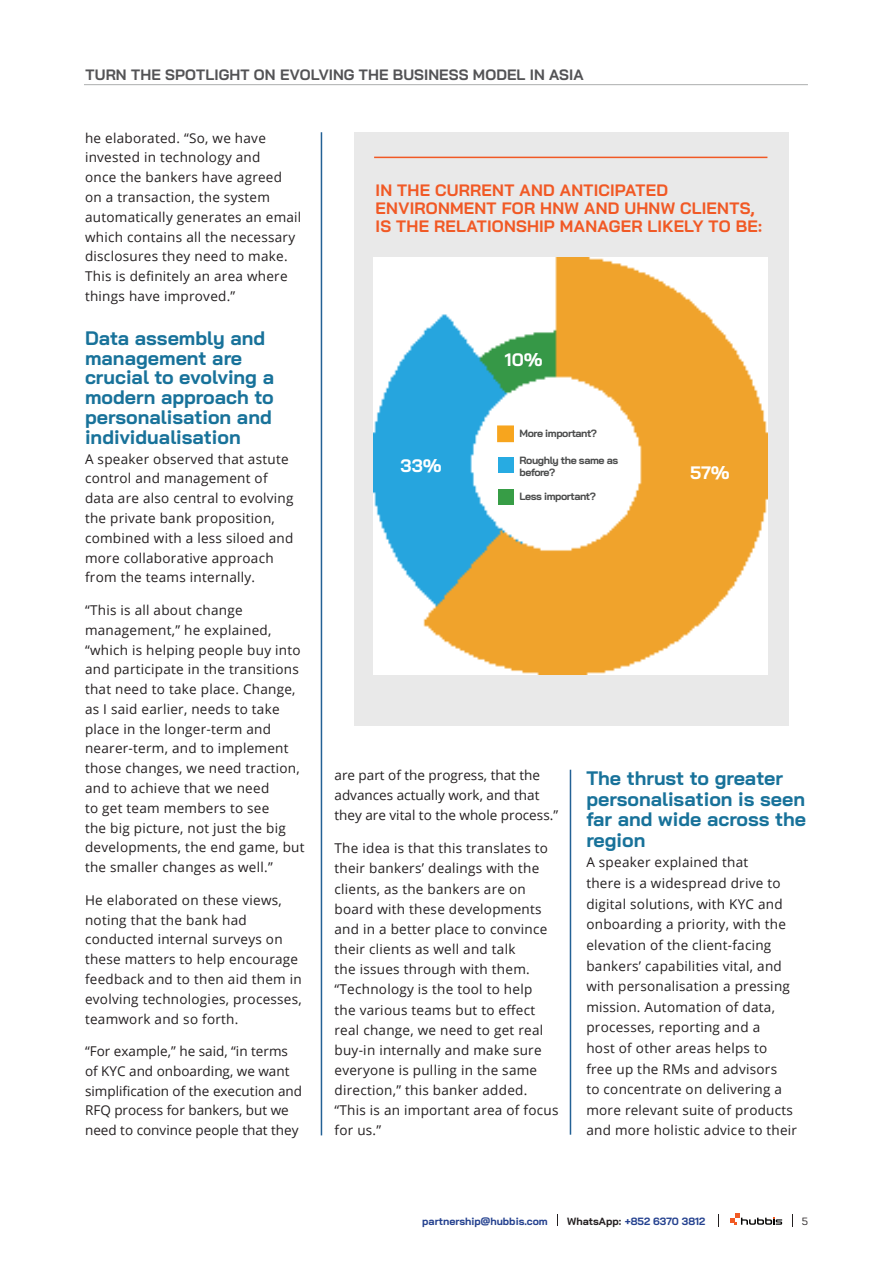
<style>
.page{position:relative;width:893px;height:1263px;background:#fff}
.page>*{position:absolute;margin:0;border:0;box-sizing:border-box;transform-origin:0 0}
.t1{font:700 19.5px/19.8px "Bai Jamjuree";color:#18729a}
.t2{font:700 18px "Bai Jamjuree";color:#fff}
.t3{font:700 16.5px/18px "Bai Jamjuree";letter-spacing:.015em;color:#f15925}
.t4{font:700 15px "Bai Jamjuree";letter-spacing:.005em;color:#535355}
.t5{font:13.5px/19.8px "Open Sans";letter-spacing:.02em;color:#231f20}
.t6{font:13.5px/19.8px "Open Sans";color:#231f20}
.t7{font:700 10.5px/12px "Bai Jamjuree";letter-spacing:-.04em;color:#4b4c4c}
.t8{font:700 10.5px "Bai Jamjuree";color:#24418f}
.t9{font:10.5px "Bai Jamjuree";color:#231f20}
.s1{color:#231f20}
</style>
<div class="page">
<hr style="left:321px;top:132px;width:1px;height:1003px;background:#236195">
<hr style="left:570px;top:770px;width:1px;height:365px;background:#236195">
<svg style="left:730px;top:1213px;width:52px;height:12px"></svg>
<svg style="left:718px;top:1214px;width:1px;height:13px"></svg>
<svg style="left:792px;top:1214px;width:1px;height:13px"></svg>
<hr style="left:84px;top:84px;width:724px;height:1px;background:#adaeae">
<div style="left:354px;top:132px;width:435px;height:594px;background:#e9e9e9"></div>
<hr style="left:374px;top:157px;width:393px;height:1px;background:#f15925">
<img style="left:374px;top:258px;width:394px;height:417px">
<div style="left:497px;top:425px;width:17px;height:17px;background:#f7a51e;border:2px solid #f7a51e"></div>
<div style="left:498px;top:458px;width:15px;height:15px;background:#27abe2"></div>
<div style="left:498px;top:489px;width:15px;height:15px;background:#379d46"></div>
<p class="t4" style="left:85px;top:66px;width:500px">TURN THE SPOTLIGHT ON EVOLVING THE BUSINESS MODEL IN ASIA</p>
<p class="t5" style="left:85px;top:127px;width:218px">he elaborated. “So, we have invested in technology and<br>once the bankers have agreed on a transaction, the system automatically generates an email which contains all the necessary disclosures they need to make.<br>This is definitely an area where things have improved.”</p>
<h1 class="t1" style="left:85px;top:328px;width:191px">Data assembly and management are crucial to evolving a modern approach to personalisation and individualisation</h1>
<p class="t5" style="left:85px;top:448px;width:210px">A speaker observed that astute control and management of data are also central to evolving the private bank proposition, combined with a less siloed and more collaborative approach from the teams internally.</p>
<p class="t5" style="left:85px;top:600px;width:221px">“This is all about change management,” he explained, “which is helping people buy into and participate in the transitions that need to take place. Change, as I said earlier, needs to take place in the longer-term and nearer-term, and to implement those changes, we need traction, and to achieve that we need<br>to get team members to see<br>the big picture, not just the big developments, the end game, but the smaller changes as well.”</p>
<p class="t5" style="left:85px;top:890px;width:218px">He elaborated on these views, noting that the bank had conducted internal surveys on these matters to help encourage feedback and to then aid them in evolving technologies, processes, teamwork and so forth.</p>
<p class="t6" style="left:85px;top:1041px;width:219px">“For example,” he said, “in terms of KYC and onboarding, we want simplification of the execution and<br>RFQ process for bankers, but we need to convince people that they</p>
<p class="t3" style="left:376px;top:182px;width:388px">IN THE CURRENT AND ANTICIPATED<br>ENVIRONMENT FOR HNW AND UHNW CLIENTS,<br>IS THE RELATIONSHIP MANAGER LIKELY TO BE:</p>
<h2 class="t2" style="left:401px;top:455px;width:43px">33%</h2>
<h2 class="t2" style="left:505px;top:349px;width:39px">10%</h2>
<p class="t7" style="left:520px;top:427px;width:79px">More important?</p>
<p class="t7" style="left:520px;top:455px;width:100px">Roughly the same as before?</p>
<p class="t7" style="left:520px;top:490px;width:78px">Less important?</p>
<h2 class="t2" style="left:690px;top:463px;width:41px">57%</h2>
<p class="t6" style="left:334px;top:765px;width:225px">are part of the progress, that the advances actually work, and that they are vital to the whole process.”</p>
<p class="t5" style="left:334px;top:838px;width:225px">The idea is that this translates to their bankers’ dealings with the clients, as the bankers are on board with these developments and in a better place to convince their clients as well and talk<br>the issues through with them. “Technology is the tool to help<br>the various teams but to effect real change, we need to get real buy-in internally and make sure everyone is pulling in the same direction,” this banker added. “This is an important area of focus for us.”</p>
<h1 class="t1" style="left:586px;top:768px;width:221px;line-height:20.5px">The thrust to greater personalisation is seen far and wide across the region</h1>
<p class="t5" style="left:586px;top:852px;width:212px;line-height:20.5px">A speaker explained that<br>there is a widespread drive to digital solutions, with KYC and onboarding a priority, with the elevation of the client-facing bankers’ capabilities vital, and with personalisation a pressing mission. Automation of data, processes, reporting and a<br>host of other areas helps to<br>free up the RMs and advisors<br>to concentrate on delivering a more relevant suite of products and more holistic advice to their</p>
<p class="t8" style="left:422px;top:1215px;width:127px">partnership@hubbis.com</p>
<p class="t8" style="left:567px;top:1215px;width:139px"><span class="s1">WhatsApp:</span> +852 6370 3812</p>
<p class="t9" style="left:802px;top:1212px;width:8px">5</p>
</div>
